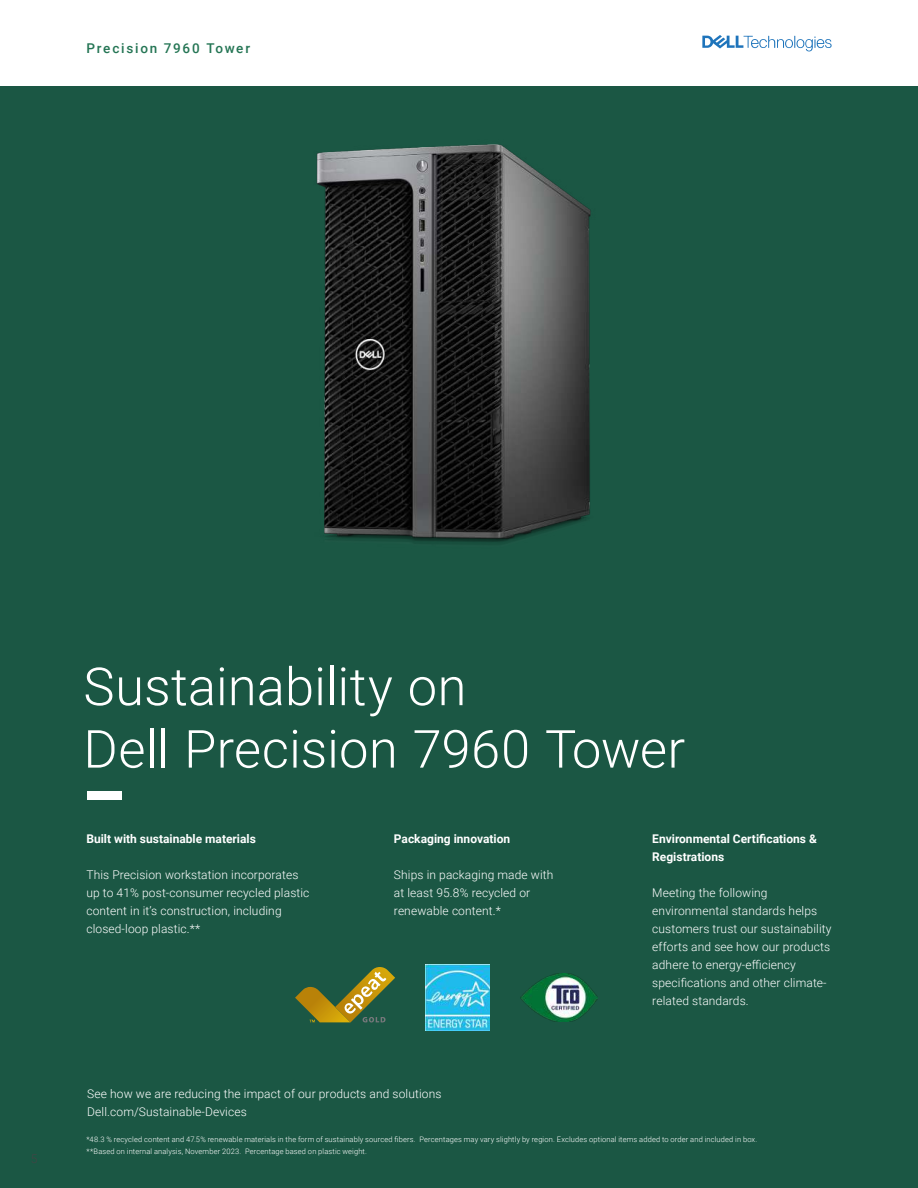
<style>
.page{position:relative;width:918px;height:1188px;background:#fff}
.page>*{position:absolute;margin:0;border:0;box-sizing:border-box;transform-origin:0 0}
.t1{font:300 52.5px/62.4px "Roboto";color:#fff}
.t2{font:500 13.5px "Roboto";letter-spacing:.13em;color:#247554}
.t3{font:300 12px/18px "Roboto";letter-spacing:.01em;color:#fff}
.t4{font:700 12px/18px "Roboto";color:#fff}
.t5{font:300 12px "Roboto";color:#444}
.t6{font:300 7.5px/12px "Roboto";letter-spacing:.02em;color:#fff}
</style>
<div class="page">
<div style="left:0;top:86px;width:918px;height:1102px;background:#1b5744"></div>
<img style="left:317px;top:144px;width:274px;height:399px">
<div style="left:87px;top:792px;width:34px;height:8px;background:#fff"></div>
<svg style="left:702px;top:35px;width:130px;height:16px"></svg>
<img style="left:521px;top:974px;width:76px;height:47px">
<img style="left:425px;top:964px;width:64px;height:66px">
<svg style="left:295px;top:967px;width:100px;height:55px"></svg>
<p class="t2" style="left:86px;top:39px;width:165px">Precision 7960 Tower</p>
<p class="t5" style="left:31px;top:1151px;width:8px">5</p>
<h1 class="t1" style="left:83px;top:653px;width:603px">Sustainability on<br>Dell Precision 7960 Tower</h1>
<p class="t4" style="left:86px;top:829px;width:171px">Built with sustainable materials</p>
<p class="t3" style="left:86px;top:865px;width:225px">This Precision workstation incorporates up to 41% post-consumer recycled plastic content in it’s construction, including closed-loop plastic.**</p>
<p class="t4" style="left:394px;top:829px;width:118px">Packaging innovation</p>
<p class="t3" style="left:394px;top:865px;width:161px">Ships in packaging made with at least 95.8% recycled or renewable content.*</p>
<p class="t3" style="left:87px;top:1084px;width:356px">See how we are reducing the impact of our products and solutions<br>Dell.com/Sustainable-Devices</p>
<p class="t4" style="left:652px;top:829px;width:166px">Environmental Certifications &amp;<br>Registrations</p>
<p class="t3" style="left:652px;top:883px;width:181px">Meeting the following environmental standards helps customers trust our sustainability efforts and see how our products adhere to energy-efficiency specifications and other climate&shy;related standards.</p>
<p class="t6" style="left:86px;top:1133px;width:672px">*48.3 % recycled content and 47.5% renewable materials in the form of sustainably sourced fibers. Percentages may vary slightly by region. Excludes optional items added to order and included in box. **Based on internal analysis, November 2023. Percentage based on plastic weight.</p>
</div>
